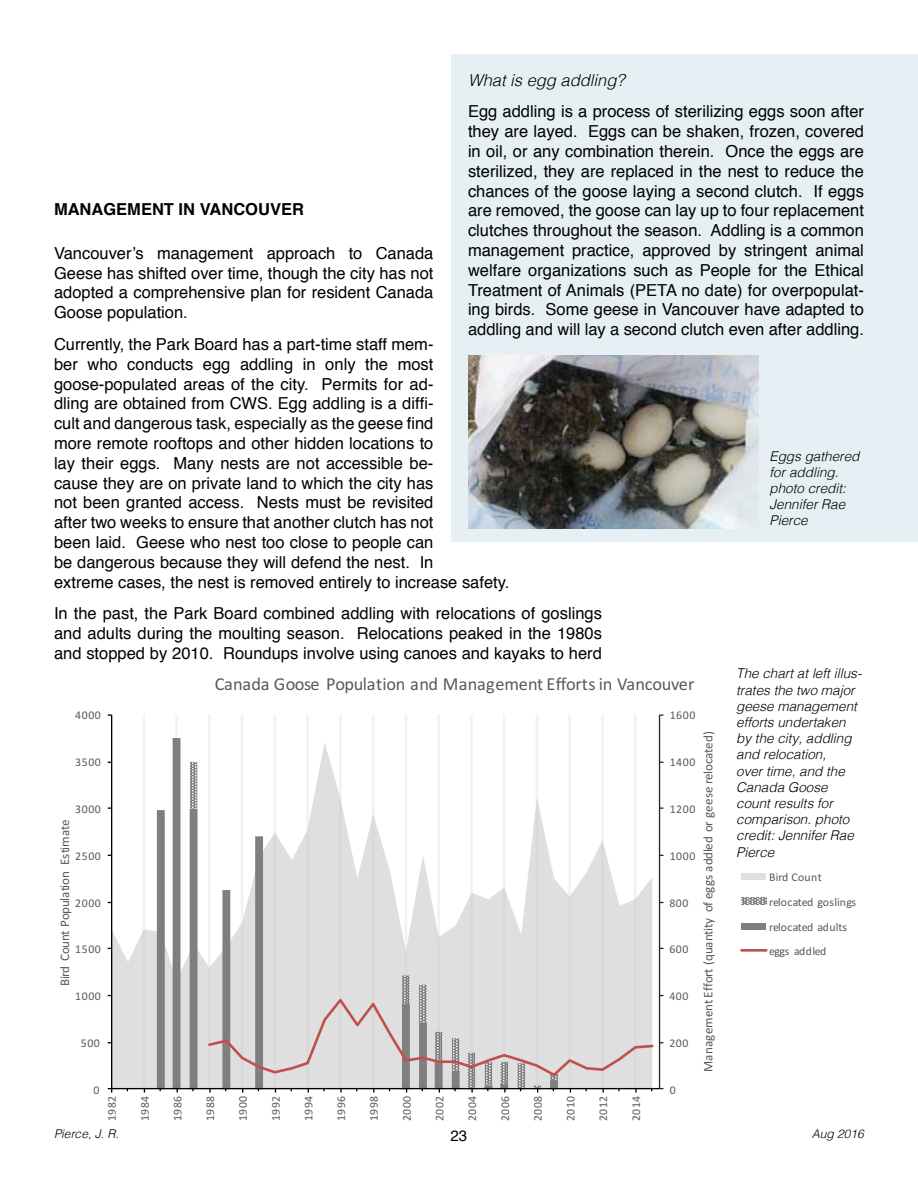
<style>
.page{position:relative;width:918px;height:1188px;background:#fff}
.page>*{position:absolute;margin:0;border:0;box-sizing:border-box;transform-origin:0 0}
.t1{font:18.3px "Calibri";letter-spacing:-.015em;color:#595959}
.t2{font:16.5px/19.8px "Helvetica";color:#000;text-align:justify}
.t3{font:700 16.5px "Helvetica";color:#000}
.t4{font:italic 300 16.5px "Helvetica";color:#000}
.t5{font:15px "Helvetica";color:#000}
.t6{font:italic 300 13.5px/16.2px "Helvetica";color:#000}
.t7{font:13.05px "Calibri";letter-spacing:-.025em;color:#595959}
.t8{font:italic 300 12px "Helvetica";color:#000}
.t9{font:11.85px "Calibri";letter-spacing:.05em;color:#595959}
.t10{font:11.85px/24.8px "Calibri";letter-spacing:-.005em;color:#595959}
</style>
<div class="page">
<div style="left:452px;top:54px;width:466px;height:488px;background:#e6eff3"></div>
<img style="left:468px;top:356px;width:291px;height:173px">
<svg style="left:107px;top:714px;width:661px;height:379px"></svg>
<p class="t4" style="left:468px;top:66px;width:158px">What is egg addling?</p>
<p class="t2" style="left:468px;top:102px;width:398px">Egg addling is a process of sterilizing eggs soon after they are layed. Eggs can be shaken, frozen, covered in oil, or any combination therein. Once the eggs are sterilized, they are replaced in the nest to reduce the chances of the goose laying a second clutch. If eggs are removed, the goose can lay up to four replacement clutches throughout the season. Addling is a common management practice, approved by stringent animal welfare organizations such as People for the Ethical Treatment of Animals (PETA no date) for overpopulat&shy;ing birds. Some geese in Vancouver have adapted to addling and will lay a second clutch even after addling.</p>
<p class="t3" style="left:54px;top:196px;width:251px">MANAG EMENT IN VANCOUVER</p>
<p class="t2" style="left:54px;top:244px;width:381px">Vancouver’s management approach to Canada Geese has shifted over time, though the city has not adopted a comprehensive plan for resident Canada Goose population.</p>
<p class="t2" style="left:54px;top:335px;width:457px;text-align:left">Currently, the Park Board has a part-time staff mem-<br>ber who conducts egg addling in only the most goose-populated areas of the city. Permits for ad-<br>dling are obtained from CWS. Egg addling is a diffi-<br>cult and dangerous task, especially as the geese find<br>more remote rooftops and other hidden locations to<br>lay their eggs. Many nests are not accessible be-<br>cause they are on private land to which the city has<br>not been granted access. Nests must be revisited<br>after two weeks to ensure that another clutch has not<br>been laid. Geese who nest too close to people can<br>be dangerous because they will defend the nest. In<br>extreme cases, the nest is removed entirely to increase safety.</p>
<p class="t2" style="left:54px;top:604px;width:549px">In the past, the Park Board combined addling with relocations of goslings and adults during the moulting season. Relocations peaked in the 1980s and stopped by 2010. Roundups involve using canoes and kayaks to herd</p>
<p class="t6" style="left:769px;top:447px;width:92px">Eggs gathered for addling. photo credit:<br>Jennifer Rae<br>Pierce</p>
<p class="t1" style="left:215px;top:672px;width:481px">Canada Goose Population and Management Efforts in Vancouver</p>
<p class="t9" style="left:75px;top:707px;width:27px">4000</p>
<p class="t9" style="left:670px;top:707px;width:27px">1600</p>
<p class="t9" style="left:75px;top:754px;width:27px">3500</p>
<p class="t9" style="left:670px;top:754px;width:27px">1400</p>
<p class="t9" style="left:75px;top:801px;width:27px">3000</p>
<p class="t9" style="left:670px;top:801px;width:27px">1200</p>
<p class="t7" style="left:56px;top:986px;width:168px;rotate:-90deg">Bird Count Population Estimate</p>
<p class="t9" style="left:75px;top:848px;width:27px">2500</p>
<p class="t9" style="left:75px;top:894px;width:27px">2000</p>
<p class="t9" style="left:75px;top:941px;width:27px">1500</p>
<p class="t9" style="left:670px;top:848px;width:27px">1000</p>
<p class="t9" style="left:669px;top:894px;width:21px">800</p>
<p class="t9" style="left:669px;top:941px;width:21px">600</p>
<p class="t9" style="left:75px;top:988px;width:27px">1000</p>
<p class="t9" style="left:669px;top:988px;width:21px">400</p>
<p class="t9" style="left:81px;top:1035px;width:21px">500</p>
<p class="t9" style="left:669px;top:1035px;width:21px">200</p>
<p class="t9" style="left:93px;top:1081px;width:7px">0</p>
<p class="t9" style="left:670px;top:1081px;width:7px">0</p>
<p class="t9" style="left:104px;top:1121px;width:27px;rotate:-90deg">1982</p>
<p class="t9" style="left:137px;top:1121px;width:27px;rotate:-90deg">1984</p>
<p class="t9" style="left:169px;top:1121px;width:27px;rotate:-90deg">1986</p>
<p class="t9" style="left:202px;top:1121px;width:27px;rotate:-90deg">1988</p>
<p class="t9" style="left:235px;top:1121px;width:27px;rotate:-90deg">1900</p>
<p class="t9" style="left:268px;top:1121px;width:27px;rotate:-90deg">1992</p>
<p class="t9" style="left:300px;top:1121px;width:27px;rotate:-90deg">1994</p>
<p class="t9" style="left:333px;top:1121px;width:27px;rotate:-90deg">1996</p>
<p class="t9" style="left:366px;top:1121px;width:27px;rotate:-90deg">1998</p>
<p class="t9" style="left:399px;top:1121px;width:27px;rotate:-90deg">2000</p>
<p class="t9" style="left:431px;top:1121px;width:27px;rotate:-90deg">2002</p>
<p class="t9" style="left:464px;top:1121px;width:27px;rotate:-90deg">2004</p>
<p class="t9" style="left:497px;top:1121px;width:27px;rotate:-90deg">2006</p>
<p class="t9" style="left:530px;top:1121px;width:27px;rotate:-90deg">2008</p>
<p class="t9" style="left:562px;top:1121px;width:27px;rotate:-90deg">2010</p>
<p class="t9" style="left:595px;top:1121px;width:27px;rotate:-90deg">2012</p>
<p class="t9" style="left:628px;top:1121px;width:27px;rotate:-90deg">2014</p>
<p class="t7" style="left:699px;top:1072px;width:342px;rotate:-90deg">Management Effort (quantity of eggs addled or geese relocated)</p>
<p class="t6" style="left:736px;top:665px;width:127px">The chart at left illus&shy;trates the two major geese management efforts undertaken by the city, addling and relocation,<br>over time, and the<br>Canada Goose count results for comparison. photo credit: Jennifer Rae<br>Pierce</p>
<p class="t10" style="left:769px;top:865px;width:89px">Bird Count relocated goslings relocated adults eggs addled</p>
<p class="t8" style="left:54px;top:1124px;width:66px">Pierce, J. R.</p>
<p class="t5" style="left:451px;top:1124px;width:18px">23</p>
<p class="t8" style="left:812px;top:1124px;width:54px">Aug 2016</p>
</div>
